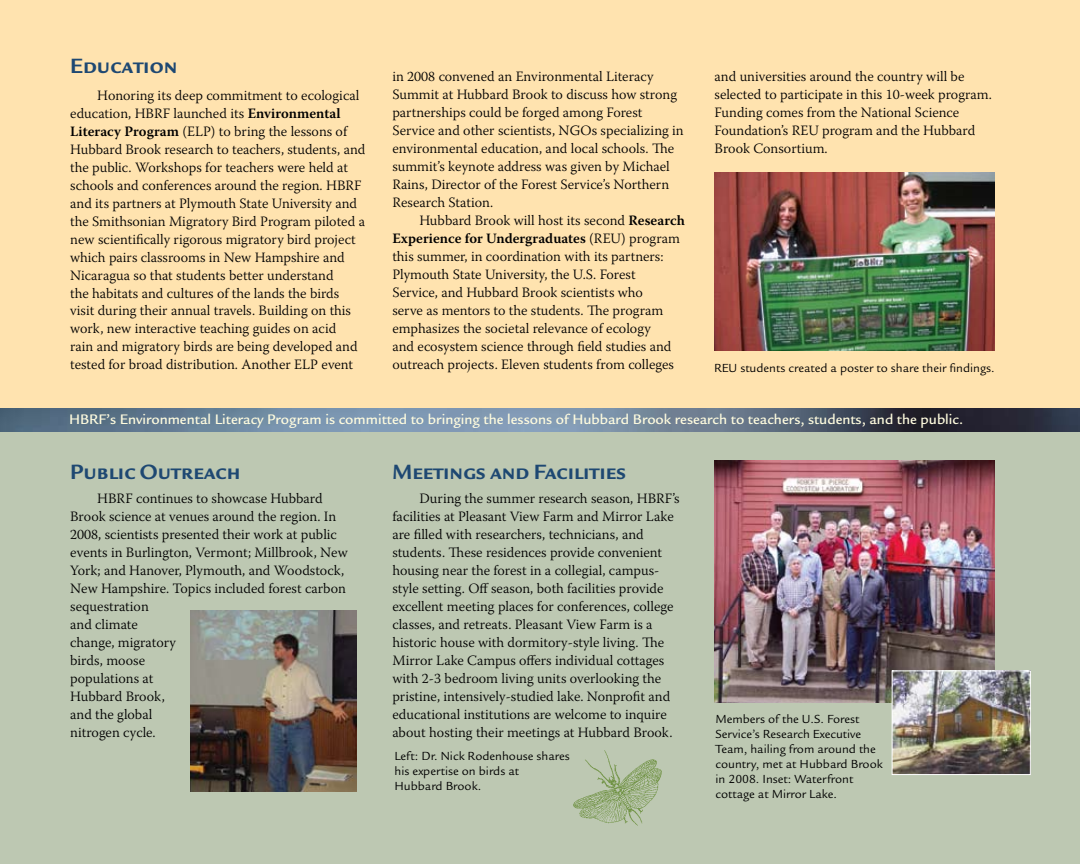
<style>
.page{position:relative;width:1080px;height:864px;background:#fff}
.page>*{position:absolute;margin:0;border:0;box-sizing:border-box;transform-origin:0 0}
.t1{font:700 22.5px "Legacy Sans ITC Std";color:#1e4872}
.t2{font:500 15px "Legacy Sans ITC Std";color:#fffcdf}
.t3{font:300 14.25px/18px "Warnock Pro";color:#000}
.t4{font:12.75px/15px "Legacy Sans ITC Std";color:#000}
.s1{font-weight:600}
</style>
<div class="page">
<div style="left:0;top:0;width:1080px;height:418px;background:#ffe3af"></div>
<div style="left:0;top:418px;width:1080px;height:446px;background:#bdc8b2"></div>
<img style="left:0;top:408px;width:1080px;height:23px">
<img style="left:714px;top:172px;width:280px;height:179px">
<img style="left:714px;top:460px;width:280px;height:242px">
<img style="left:894px;top:672px;width:135px;height:101px">
<div style="left:892px;top:670px;width:139px;height:105px;border:1px solid #fff"></div>
<img style="left:190px;top:610px;width:166px;height:182px">
<img style="left:573px;top:750px;width:89px;height:76px">
<h1 class="t1" style="left:70px;top:52px;width:109px">Education</h1>
<p class="t3" style="left:70px;top:86px;width:297px;text-indent:27px">Honoring its deep commitment to ecological education, HBRF launched its <span class="s1">Environmental Literacy Program</span> (ELP) to bring the lessons of Hubbard Brook research to teachers, students, and the public. Workshops for teachers were held at schools and conferences around the region. HBRF and its partners at Plymouth State University and the Smithsonian Migratory Bird Program piloted a new scientifically rigorous migratory bird project which pairs classrooms in New Hampshire and Nicaragua so that students better understand<br>the habitats and cultures of the lands the birds visit during their annual travels. Building on this work, new interactive teaching guides on acid<br>rain and migratory birds are being developed and tested for broad distribution. Another ELP event</p>
<p class="t3" style="left:392px;top:67px;width:293px">in 2008 convened an Environmental Literacy Summit at Hubbard Brook to discuss how strong partnerships could be forged among Forest Service and other scientists, NGOs specializing in environmental education, and local schools. The summit’s keynote address was given by Michael Rains, Director of the Forest Service’s Northern Research Station.</p>
<p class="t3" style="left:392px;top:211px;width:294px;text-indent:27px">Hubbard Brook will host its second <span class="s1">Research Experience for Undergraduates</span> (REU) program this summer, in coordination with its partners:<br>Plymouth State University, the U.S. Forest<br>Service, and Hubbard Brook scientists who<br>serve as mentors to the students. The program emphasizes the societal relevance of ecology<br>and ecosystem science through field studies and outreach projects. Eleven students from colleges</p>
<p class="t3" style="left:715px;top:67px;width:279px">and universities around the country will be selected to participate in this 10-week program.<br>Funding comes from the National Science Foundation’s REU program and the Hubbard Brook Consortium.</p>
<p class="t4" style="left:714px;top:360px;width:282px">REU students created a poster to share their findings.</p>
<p class="t2" style="left:69px;top:411px;width:896px">HBRF’s Environmental Literacy Program is committed to bringing the lessons of Hubbard Brook research to teachers, students, and the public.</p>
<h1 class="t1" style="left:70px;top:459px;width:172px">Public Outreach</h1>
<p class="t3" style="left:70px;top:489px;width:279px;text-indent:27px">HBRF continues to showcase Hubbard<br>Brook science at venues around the region. In<br>2008, scientists presented their work at public events in Burlington, Vermont; Millbrook, New<br>York; and Hanover, Plymouth, and Woodstock,<br>New Hampshire. Topics included forest carbon sequestration<br>and climate<br>change, migratory<br>birds, moose<br>populations at<br>Hubbard Brook,<br>and the global<br>nitrogen cycle.</p>
<h1 class="t1" style="left:392px;top:459px;width:235px">Meetings and Facilities</h1>
<p class="t3" style="left:392px;top:489px;width:289px;text-indent:27px">During the summer research season, HBRF’s facilities at Pleasant View Farm and Mirror Lake are filled with researchers, technicians, and students. These residences provide convenient housing near the forest in a collegial, campus&shy;style setting. Off season, both facilities provide excellent meeting places for conferences, college classes, and retreats. Pleasant View Farm is a historic house with dormitory-style living. The Mirror Lake Campus offers individual cottages with 2-3 bedroom living units overlooking the pristine, intensively-studied lake. Nonprofit and educational institutions are welcome to inquire about hosting their meetings at Hubbard Brook.</p>
<p class="t4" style="left:394px;top:748px;width:177px">Left: Dr. Nick Rodenhouse shares his expertise on birds at<br>Hubbard Brook.</p>
<p class="t4" style="left:716px;top:711px;width:169px">Members of the U.S. Forest<br>Service’s Research Executive<br>Team, hailing from around the country, met at Hubbard Brook in 2008. Inset: Waterfront cottage at Mirror Lake.</p>
</div>
